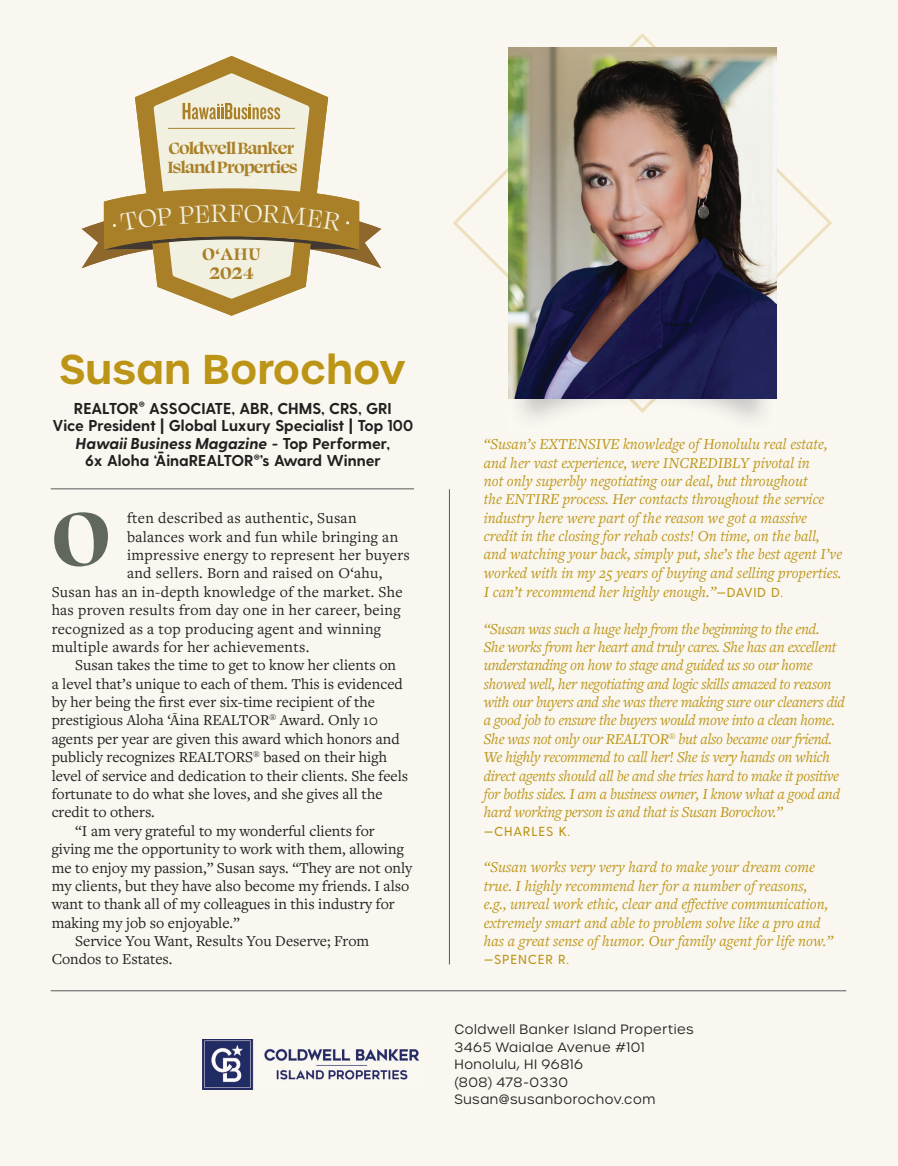
<style>
.page{position:relative;width:898px;height:1166px;background:#faf7f1}
.page>*{position:absolute;margin:0;border:0;box-sizing:border-box;transform-origin:0 0}
.t1{font:700 87.5px "Swear Display";color:#5f685a}
.t2{font:600 40.25px "Urbane";color:#bc9517}
.t3{font:28.53px "Swear Display";color:#f2f1e1}
.t4{font:700 19.25px/18px "Swear Display";letter-spacing:.035em;color:#a98028;text-align:center}
.t5{font:700 18.72px/18.6px "Swear Display";letter-spacing:-.045em;color:#a98028}
.t6{font:15.75px "Freight Text Pro";color:#231f20}
.t7{font:italic 15.75px/18.4px "Freight Text Pro";color:#bc9517}
.t8{font:italic 15.75px/18.4px "Freight Text Pro";letter-spacing:-.02em;color:#bc9517}
.t9{font:15.75px "Freight Text Pro";letter-spacing:.02em;color:#231f20}
.t10{font:700 15.75px/17.5px "Greycliff CF";color:#231f20;text-align:center}
.t11{font:300 13.12px/17.5px "Urbane";letter-spacing:.045em;color:#231f20}
.t12{font:500 13.12px "Greycliff CF";letter-spacing:.06em;color:#bc9517}
.s1{font-style:italic}
.s2{font-family:"Greycliff CF";font-weight:500;font-style:normal;font-size:14px}
.s3{font-family:"Greycliff CF";font-weight:500;font-style:normal;font-size:13.12px}
.s4{font-size:14px}
</style>
<div class="page">
<hr style="left:51px;top:990px;width:795px;height:1px;background:#57585a">
<hr style="left:51px;top:488px;width:363px;height:1px;background:#57585a">
<div style="left:452px;top:33px;width:380px;height:380px;background:#faf7f1"></div>
<img style="left:508px;top:399px;width:268px;height:32px">
<img style="left:628px;top:399px;width:28px;height:14px">
<img style="left:508px;top:47px;width:268px;height:352px">
<hr style="left:449px;top:489px;width:1px;height:475px;background:#57585a">
<img style="left:203px;top:1039px;width:215px;height:50px">
<svg style="left:135px;top:56px;width:193px;height:259px;fill:#faf7f1"></svg>
<svg style="left:82px;top:73px;width:299px;height:226px"></svg>
<p class="t5" style="left:168px;top:138px;width:131px">Coldwell Banker<br>Island Properties</p>
<h3 class="t3" style="left:229px;top:195px;width:17px">F</h3>
<p class="t4" style="left:202px;top:244px;width:60px">O‘AHU<br>2024</p>
<h2 class="t2" style="left:60px;top:342px;width:347px">Susan Borochov</h2>
<p class="t10" style="left:53px;top:399px;width:362px">REALTOR<sup>®</sup> ASSOCIATE, ABR, CHMS, CRS, GRI<br>Vice President | Global Luxury Specialist | Top 100<br><span class="s1">Hawaii Business Magazine</span> - Top Performer,<br>6x Aloha ‘ĀinaREALTOR<sup>®</sup>’s Award Winner</p>
<p class="t9" style="left:127px;top:508px;width:231px">ften described as authentic, Susan</p>
<p class="t9" style="left:127px;top:526px;width:273px">balances work and fun while bringing an</p>
<p class="t9" style="left:127px;top:544px;width:284px">impressive energy to represent her buyers</p>
<p class="t9" style="left:127px;top:563px;width:257px">and sellers. Born and raised on O‘ahu,</p>
<p class="t9" style="left:52px;top:581px;width:352px">Susan has an in-depth knowledge of the market. She</p>
<p class="t9" style="left:52px;top:599px;width:350px">has proven results from day one in her career, being</p>
<p class="t9" style="left:52px;top:618px;width:331px">recognized as a top producing agent and winning</p>
<p class="t9" style="left:52px;top:636px;width:259px">multiple awards for her achievements.</p>
<p class="t6" style="left:75px;top:655px;width:322px">Susan takes the time to get to know her clients on</p>
<p class="t6" style="left:52px;top:673px;width:353px">a level that’s unique to each of them. This is evidenced</p>
<p class="t6" style="left:52px;top:691px;width:325px">by her being the first ever six-time recipient of the</p>
<p class="t6" style="left:52px;top:710px;width:328px">prestigious Aloha ‘Āina REALTOR<sup>®</sup> Award. Only 10</p>
<p class="t6" style="left:52px;top:728px;width:349px">agents per year are given this award which honors and</p>
<p class="t6" style="left:52px;top:746px;width:337px">publicly recognizes REALTORS<sup>®</sup> based on their high</p>
<p class="t6" style="left:52px;top:765px;width:358px">level of service and dedication to their clients. She feels</p>
<p class="t6" style="left:52px;top:783px;width:332px">fortunate to do what she loves, and she gives all the</p>
<p class="t6" style="left:52px;top:802px;width:105px">credit to others.</p>
<p class="t6" style="left:75px;top:820px;width:301px">“I am very grateful to my wonderful clients for</p>
<p class="t6" style="left:52px;top:838px;width:354px">giving me the opportunity to work with them, allowing</p>
<p class="t6" style="left:52px;top:857px;width:362px">me to enjoy my passion,” Susan says. “They are not only</p>
<p class="t6" style="left:52px;top:875px;width:359px">my clients, but they have also become my friends. I also</p>
<p class="t6" style="left:52px;top:893px;width:345px">want to thank all of my colleagues in this industry for</p>
<p class="t6" style="left:52px;top:912px;width:190px">making my job so enjoyable.”</p>
<p class="t6" style="left:75px;top:930px;width:295px">Service You Want, Results You Deserve; From</p>
<p class="t6" style="left:52px;top:949px;width:122px">Condos to Estates.</p>
<h1 class="t1" style="left:52px;top:481px;width:60px">O</h1>
<p class="t7" style="left:484px;top:434px;width:360px">“Susan’s EXTENSIVE knowledge of Honolulu real estate, and her vast experience, were INCREDIBLY pivotal in<br>not only superbly negotiating our deal, but throughout<br>the ENTIRE process. Her contacts throughout the service industry here were part of the reason we got a massive credit in the closing for rehab costs! On time, on the ball, and watching your back, simply put, she’s the best agent I’ve worked with in my 25 years of buying and selling properties.<br>I can’t recommend her highly enough.”<span class="s2">—</span><span class="s3">DAVID D.</span></p>
<p class="t8" style="left:484px;top:618px;width:363px">“Susan was such a huge help from the beginning to the end.<br>She works from her heart and truly cares. She has an excellent understanding on how to stage and guided us so our home showed well, her negotiating and logic skills amazed to reason with our buyers and she was there making sure our cleaners did a good job to ensure the buyers would move into a clean home.<br>She was not only our REALTOR<sup>®</sup> but also became our friend.<br>We highly recommend to call her! She is very hands on which direct agents should all be and she tries hard to make it positive for boths sides. I am a business owner, I know what a good and hard working person is and that is Susan Borochov.”</p>
<p class="t12" style="left:484px;top:823px;width:88px"><span class="s4">—</span>CHARLES K.</p>
<p class="t7" style="left:484px;top:857px;width:351px">“Susan works very very hard to make your dream come true. I highly recommend her for a number of reasons, e.g., unreal work ethic, clear and effective communication, extremely smart and able to problem solve like a pro and has a great sense of humor. Our family agent for life now.”</p>
<p class="t12" style="left:484px;top:952px;width:87px"><span class="s4">—</span>SPENCER R.</p>
<p class="t11" style="left:454px;top:1020px;width:241px">Coldwell Banker Island Properties<br>3465 Waialae Avenue #101<br>Honolulu, HI 96816<br>(808) 478-0330<br>Susan@susanborochov.com</p>
</div>
